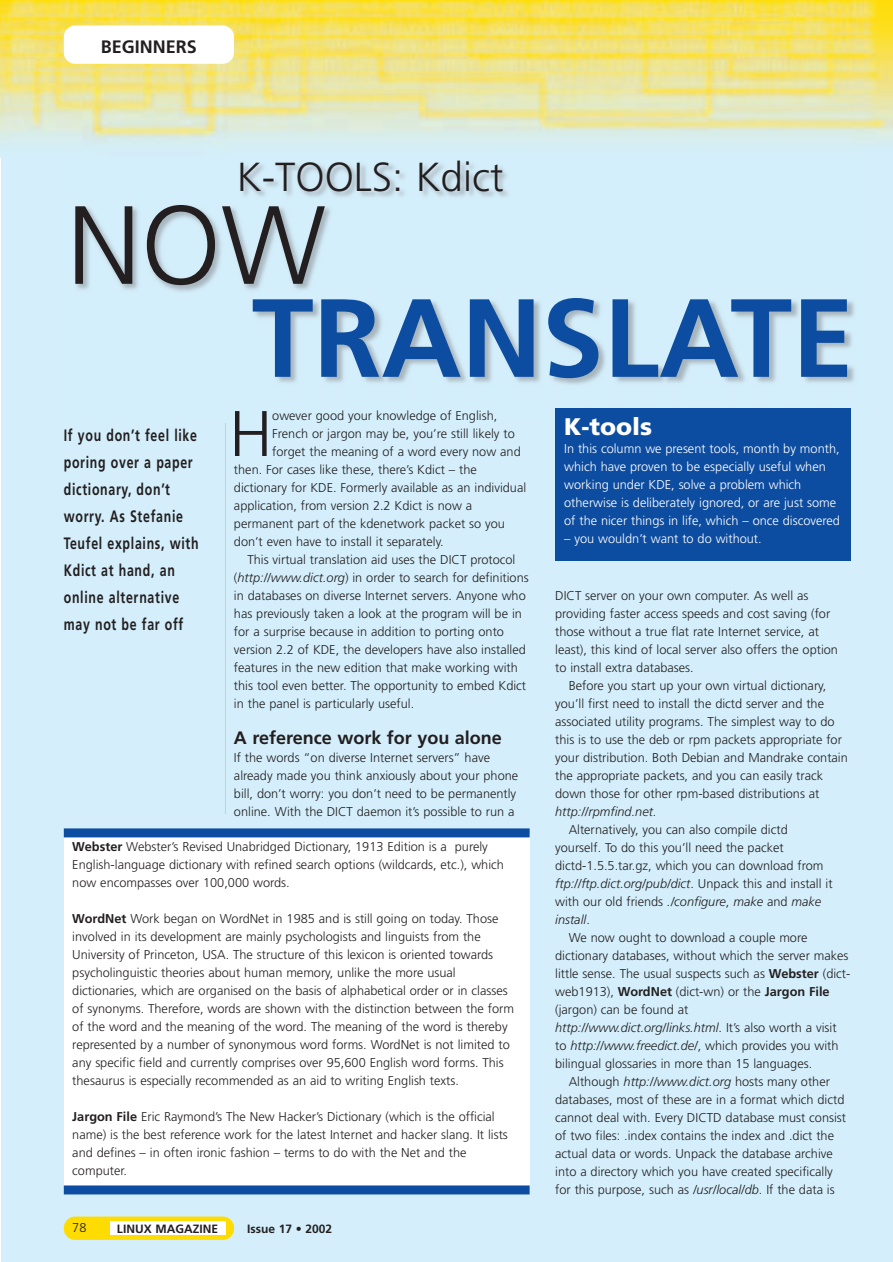
<style>
.page{position:relative;width:893px;height:1262px;background:#fff}
.page>*{position:absolute;margin:0;border:0;box-sizing:border-box;transform-origin:0 0}
.t1{font:700 111px "Frutiger";color:#0d4da1}
.t2{font:300 111px "Frutiger";color:#231f20}
.t3{font:300 64.35px "Frutiger";color:#231f20}
.t4{font:300 40.5px "Frutiger";color:#231f20}
.t5{font:900 24px "Frutiger";color:#fff}
.t6{font:700 18px "Frutiger";color:#231f20}
.t7{font:700 16.5px/27px "Frutiger";letter-spacing:.055em;color:#231f20;scale:.75 1}
.t8{font:300 12.75px/18px "Frutiger";color:#231f20}
.t9{font:300 12.75px/18px "Frutiger";color:#fff}
.t10{font:italic 300 12.75px "Frutiger";color:#231f20}
.t11{font:700 12px "Frutiger";color:#231f20}
.s1{font-style:italic}
.s2{font-style:normal}
.s3{font-weight:700}
</style>
<div class="page">
<div style="left:1px;top:147px;width:891px;height:1115px;background:#d4effb"></div>
<img style="left:1px;top:0;width:891px;height:147px">
<div style="left:64px;top:26px;width:170px;height:38px;background:#fff;border-radius:11px"></div>
<hr style="left:225px;top:411px;width:1px;height:403px;background:#ffdc01">
<div style="left:64px;top:1216px;width:170px;height:23px;background:#ffdc01;border-radius:11px"></div>
<div style="left:110px;top:1221px;width:115px;height:13px;background:#fff"></div>
<img style="left:76px;top:163px;width:778px;height:259px">
<div style="left:64px;top:834px;width:465px;height:359px;background:#fff"></div>
<div style="left:555px;top:408px;width:295px;height:152px;background:#0d4da1"></div>
<div style="left:64px;top:828px;width:465px;height:9px;background:#0d4da1"></div>
<div style="left:64px;top:1185px;width:465px;height:9px;background:#0d4da1"></div>
<h3 class="t6" style="left:101px;top:39px;width:97px">BEGINNERS</h3>
<h3 class="t4" style="left:237px;top:160px;width:268px">K-TOOLS: Kdict</h3>
<h1 class="t2" style="left:67px;top:200px;width:260px">NOW</h1>
<h1 class="t1" style="left:252px;top:293px;width:603px">TRANSLATE</h1>
<h2 class="t3" style="left:229px;top:408px;width:44px">H</h2>
<p class="t8" style="left:272px;top:407px;width:226px">owever good your knowledge of English,</p>
<h3 class="t5" style="left:564px;top:417px;width:90px">K-tools</h3>
<p class="t9" style="left:564px;top:441px;width:277px">In this column we present tools, month by month, which have proven to be especially useful when working under KDE, solve a problem which otherwise is deliberately ignored, or are just some of the nicer things in life, which – once discovered</p>
<p class="t9" style="left:564px;top:531px;width:199px">– you wouldn’t want to do without.</p>
<p class="t8" style="left:272px;top:425px;width:244px">French or jargon may be, you’re still likely to</p>
<p class="t8" style="left:272px;top:443px;width:250px">forget the meaning of a word every now and</p>
<p class="t8" style="left:234px;top:461px;width:244px">then. For cases like these, there’s Kdict – the</p>
<p class="t8" style="left:234px;top:479px;width:294px">dictionary for KDE. Formerly available as an individual</p>
<p class="t8" style="left:234px;top:497px;width:240px">application, from version 2.2 Kdict is now a</p>
<p class="t8" style="left:234px;top:515px;width:272px">permanent part of the kdenetwork packet so you</p>
<p class="t8" style="left:234px;top:533px;width:211px">don’t even have to install it separately.</p>
<p class="t8" style="left:247px;top:551px;width:269px">This virtual translation aid uses the DICT protocol</p>
<p class="t8" style="left:234px;top:569px;width:296px">(<span class="s1">http://www.dict.org</span>) in order to search for definitions</p>
<p class="t8" style="left:234px;top:587px;width:293px">in databases on diverse Internet servers. Anyone who</p>
<p class="t8" style="left:234px;top:605px;width:289px">has previously taken a look at the program will be in</p>
<p class="t8" style="left:234px;top:623px;width:271px">for a surprise because in addition to porting onto</p>
<p class="t8" style="left:234px;top:641px;width:293px">version 2.2 of KDE, the developers have also installed</p>
<p class="t8" style="left:234px;top:659px;width:285px">features in the new edition that make working with</p>
<p class="t8" style="left:234px;top:677px;width:294px">this tool even better. The opportunity to embed Kdict</p>
<p class="t8" style="left:234px;top:695px;width:182px">in the panel is particularly useful.</p>
<h3 class="t6" style="left:234px;top:730px;width:269px">A reference work for you alone</h3>
<p class="t8" style="left:234px;top:749px;width:286px">If the words “on diverse Internet servers” have already made you think anxiously about your phone bill, don’t worry: you don’t need to be permanently online. With the DICT daemon it’s possible to run a</p>
<p class="t7" style="left:64px;top:423px;width:181px">If you don’t feel like poring over a paper dictionary, don’t worry. As Stefanie<br>Teufel explains, with<br>Kdict at hand, an online alternative may not be far off</p>
<p class="t8" style="left:555px;top:587px;width:284px">DICT server on your own computer. As well as providing faster access speeds and cost saving (for those without a true flat rate Internet service, at least), this kind of local server also offers the option to install extra databases.</p>
<p class="t8" style="left:568px;top:677px;width:259px">Before you start up your own virtual dictionary,</p>
<p class="t8" style="left:555px;top:695px;width:270px">you’ll first need to install the dictd server and the</p>
<p class="t8" style="left:555px;top:713px;width:281px">associated utility programs. The simplest way to do</p>
<p class="t8" style="left:555px;top:731px;width:288px">this is to use the deb or rpm packets appropriate for</p>
<p class="t8" style="left:555px;top:749px;width:294px">your distribution. Both Debian and Mandrake contain</p>
<p class="t8" style="left:555px;top:767px;width:269px">the appropriate packets, and you can easily track</p>
<p class="t8" style="left:555px;top:785px;width:266px">down those for other rpm-based distributions at</p>
<p class="t10" style="left:555px;top:806px;width:103px">http://rpmfind.net<span class="s2">.</span></p>
<p class="t8" style="left:568px;top:821px;width:220px">Alternatively, you can also compile dictd</p>
<p class="t8" style="left:555px;top:839px;width:230px">yourself. To do this you’ll need the packet</p>
<p class="t8" style="left:555px;top:857px;width:270px">dictd-1.5.5.tar.gz, which you can download from</p>
<p class="t10" style="left:555px;top:878px;width:279px">ftp://ftp.dict.org/pub/dict<span class="s2">. Unpack this and install it</span></p>
<p class="t8" style="left:555px;top:893px;width:267px">with our old friends <span class="s1">./configure</span>, <span class="s1">make</span> and <span class="s1">make</span></p>
<p class="t10" style="left:555px;top:914px;width:36px">install<span class="s2">.</span></p>
<p class="t8" style="left:568px;top:929px;width:240px">We now ought to download a couple more</p>
<p class="t8" style="left:555px;top:947px;width:295px">dictionary databases, without which the server makes</p>
<p class="t8" style="left:555px;top:965px;width:297px">little sense. The usual suspects such as <span class="s3">Webster</span> (dict-</p>
<p class="t8" style="left:555px;top:983px;width:276px">web1913), <span class="s3">WordNet</span> (dict-wn) or the <span class="s3">Jargon File</span></p>
<p class="t8" style="left:555px;top:1001px;width:135px">(jargon) can be found at</p>
<p class="t10" style="left:555px;top:1022px;width:283px">http://www.dict.org/links.html<span class="s2">. It’s also worth a visit</span></p>
<p class="t8" style="left:555px;top:1037px;width:285px">to <span class="s1">http://www.freedict.de/</span>, which provides you with</p>
<p class="t8" style="left:555px;top:1055px;width:258px">bilingual glossaries in more than 15 languages.</p>
<p class="t8" style="left:568px;top:1073px;width:263px">Although <span class="s1">http://www.dict.org</span> hosts many other</p>
<p class="t8" style="left:555px;top:1091px;width:291px">databases, most of these are in a format which dictd</p>
<p class="t8" style="left:555px;top:1109px;width:292px">cannot deal with. Every DICTD database must consist</p>
<p class="t8" style="left:555px;top:1127px;width:280px">of two files: .index contains the index and .dict the</p>
<p class="t8" style="left:555px;top:1145px;width:279px">actual data or words. Unpack the database archive</p>
<p class="t8" style="left:555px;top:1163px;width:279px">into a directory which you have created specifically</p>
<p class="t8" style="left:555px;top:1181px;width:281px">for this purpose, such as <span class="s1">/usr/local/db</span>. If the data is</p>
<p class="t8" style="left:72px;top:838px;width:433px"><span class="s3">Webster</span> Webster’s Revised Unabridged Dictionary, 1913 Edition is a purely<br>English-language dictionary with refined search options (wildcards, etc.), which now encompasses over 100,000 words.</p>
<p class="t8" style="left:72px;top:910px;width:443px"><span class="s3">WordNet</span> Work began on WordNet in 1985 and is still going on today. Those involved in its development are mainly psychologists and linguists from the University of Princeton, USA. The structure of this lexicon is oriented towards psycholinguistic theories about human memory, unlike the more usual dictionaries, which are organised on the basis of alphabetical order or in classes of synonyms. Therefore, words are shown with the distinction between the form of the word and the meaning of the word. The meaning of the word is thereby represented by a number of synonymous word forms. WordNet is not limited to any specific field and currently comprises over 95,600 English word forms. This thesaurus is especially recommended as an aid to writing English texts.</p>
<p class="t8" style="left:72px;top:1108px;width:437px"><span class="s3">Jargon File</span> Eric Raymond’s The New Hacker’s Dictionary (which is the official name) is the best reference work for the latest Internet and hacker slang. It lists and defines – in often ironic fashion – terms to do with the Net and the computer.</p>
<p class="t8" style="left:72px;top:1219px;width:16px">78</p>
<p class="t11" style="left:117px;top:1223px;width:102px">LINUX MAGAZINE</p>
<p class="t11" style="left:247px;top:1223px;width:87px">Issue 17 • 2002</p>
</div>
